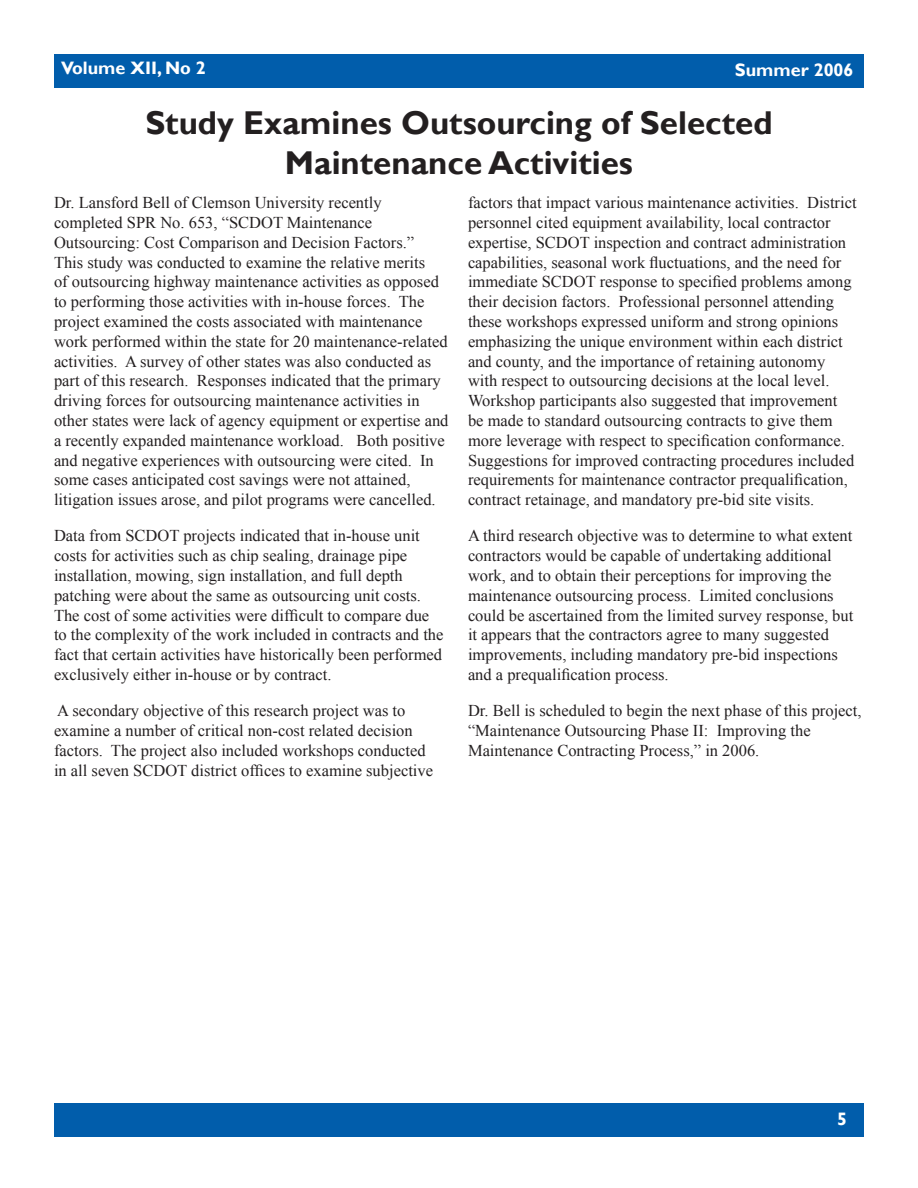
<style>
.page{position:relative;width:918px;height:1188px;background:#fff}
.page>*{position:absolute;margin:0;border:0;box-sizing:border-box;transform-origin:0 0}
.t1{font:700 33px/39.6px "Gill Sans";color:#231f20;text-align:center}
.t2{font:700 18px "Gill Sans";color:#fff}
.t3{font:16.5px/19.8px "Times New Roman";color:#231f20}
</style>
<div class="page">
<div style="left:54px;top:54px;width:810px;height:34px;background:#015dab"></div>
<div style="left:54px;top:1104px;width:810px;height:33px;background:#015dab"></div>
<p class="t2" style="left:61px;top:58px;width:146px">Volume XII, No 2</p>
<p class="t2" style="left:735px;top:59px;width:120px">Summer 2006</p>
<h1 class="t1" style="left:145px;top:104px;width:629px">Study Examines Outsourcing of Selected<br>Maintenance Activities</h1>
<p class="t3" style="left:54px;top:193px;width:396px">Dr. Lansford Bell of Clemson University recently completed SPR No. 653, “SCDOT Maintenance Outsourcing: Cost Comparison and Decision Factors.”<br>This study was conducted to examine the relative merits<br>of outsourcing highway maintenance activities as opposed to performing those activities with in-house forces. The project examined the costs associated with maintenance work performed within the state for 20 maintenance-related activities. A survey of other states was also conducted as part of this research. Responses indicated that the primary driving forces for outsourcing maintenance activities in other states were lack of agency equipment or expertise and a recently expanded maintenance workload. Both positive and negative experiences with outsourcing were cited. In some cases anticipated cost savings were not attained, litigation issues arose, and pilot programs were cancelled.</p>
<p class="t3" style="left:54px;top:526px;width:391px">Data from SCDOT projects indicated that in-house unit costs for activities such as chip sealing, drainage pipe installation, mowing, sign installation, and full depth patching were about the same as outsourcing unit costs.<br>The cost of some activities were difficult to compare due to the complexity of the work included in contracts and the fact that certain activities have historically been performed exclusively either in-house or by contract.</p>
<p class="t3" style="left:54px;top:701px;width:381px">A secondary objective of this research project was to examine a number of critical non-cost related decision factors. The project also included workshops conducted in all seven SCDOT district offices to examine subjective</p>
<p class="t3" style="left:468px;top:193px;width:390px">factors that impact various maintenance activities. District personnel cited equipment availability, local contractor expertise, SCDOT inspection and contract administration capabilities, seasonal work fluctuations, and the need for immediate SCDOT response to specified problems among their decision factors. Professional personnel attending these workshops expressed uniform and strong opinions emphasizing the unique environment within each district and county, and the importance of retaining autonomy with respect to outsourcing decisions at the local level.<br>Workshop participants also suggested that improvement be made to standard outsourcing contracts to give them more leverage with respect to specification conformance.<br>Suggestions for improved contracting procedures included requirements for maintenance contractor prequalification, contract retainage, and mandatory pre-bid site visits.</p>
<p class="t3" style="left:468px;top:526px;width:387px">A third research objective was to determine to what extent contractors would be capable of undertaking additional work, and to obtain their perceptions for improving the maintenance outsourcing process. Limited conclusions could be ascertained from the limited survey response, but it appears that the contractors agree to many suggested improvements, including mandatory pre-bid inspections and a prequalification process.</p>
<p class="t3" style="left:468px;top:701px;width:395px">Dr. Bell is scheduled to begin the next phase of this project, “Maintenance Outsourcing Phase II: Improving the<br>Maintenance Contracting Process,” in 2006.</p>
<p class="t2" style="left:837px;top:1109px;width:11px">5</p>
</div>
